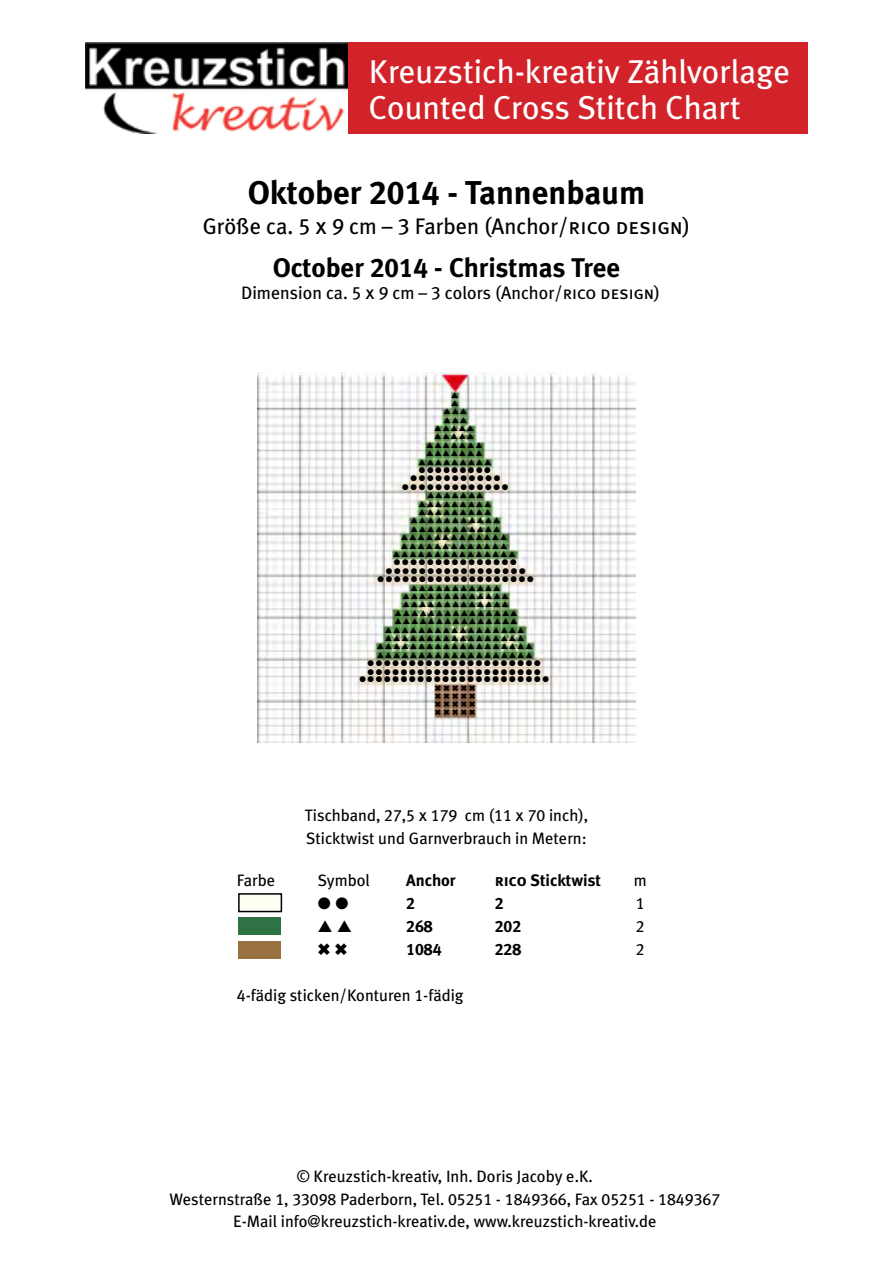
<style>
.page{position:relative;width:893px;height:1263px;background:#fff}
.page>*{position:absolute;margin:0;border:0;box-sizing:border-box;transform-origin:0 0}
.t1{font:33px/36px "Meta Plus";color:#fff}
.t2{font:700 33px "Meta Plus";color:#000}
.t3{font:700 27px "Meta Plus";color:#000}
.t4{font:22.5px "Meta Plus";color:#000}
.t5{font:18px "Meta Plus";color:#000}
.t6{font:16.5px/22.5px "Meta Plus";color:#000;text-align:center}
.t7{font:700 16.5px "Meta Plus";color:#000}
.t8{font:16.5px "Meta Plus Bold Caps";color:#000}
.t9{font:16.5px "Meta Plus Book Caps";color:#000}
.t10{font:8.25px "Zapf Dingbats ITC";color:#000}
.s1{font-family:"Meta Plus Bold Caps";font-weight:400}
.s2{font-family:"Meta Plus Book Caps"}
</style>
<div class="page">
<div style="left:85px;top:43px;width:723px;height:91px;background:#d2232a"></div>
<div style="left:85px;top:43px;width:262px;height:94px;background:#fff"></div>
<img style="left:85px;top:43px;width:262px;height:90px">
<img style="left:257px;top:372px;width:378px;height:371px">
<div style="left:238px;top:941px;width:43px;height:17px;background:#9a7141"></div>
<div style="left:238px;top:917px;width:43px;height:18px;background:#2f7244"></div>
<div style="left:239px;top:894px;width:42px;height:17px;background:#fffef2"></div>
<div style="left:238px;top:893px;width:44px;height:19px;border:2px solid #000"></div>
<svg style="left:435px;top:685px;width:40px;height:30px"></svg>
<svg style="left:451px;top:392px;width:7px;height:14px"></svg>
<h1 class="t1" style="left:369px;top:54px;width:423px">Kreuzstich-kreativ Zählvorlage<br>Counted Cross Stitch Chart</h1>
<h1 class="t2" style="left:248px;top:174px;width:399px">Oktober <span class="s1">2014</span> - Tannenbaum</h1>
<h3 class="t4" style="left:203px;top:213px;width:489px">Größe ca. <span class="s2">5 x 9</span> cm – <span class="s2">3</span> Farben (Anchor/<span class="s2">rico design</span>)</h3>
<h2 class="t3" style="left:273px;top:251px;width:349px">October <span class="s1">2014</span> - Christmas Tree</h2>
<h3 class="t5" style="left:241px;top:282px;width:421px">Dimension ca. <span class="s2">5 x 9</span> cm <span class="s2">– 3</span> colors (Anchor/<span class="s2">rico design)</span></h3>
<p class="t10" style="left:443px;top:408px;width:25px">▲▲▲</p>
<p class="t10" style="left:443px;top:416px;width:25px">▲▲▲</p>
<p class="t10" style="left:434px;top:424px;width:42px">▲▲▲▲▲</p>
<p class="t10" style="left:434px;top:433px;width:42px">▲▲▲▲▲</p>
<p class="t10" style="left:426px;top:441px;width:58px">▲▲▲▲▲▲▲</p>
<p class="t10" style="left:426px;top:450px;width:58px">▲▲▲▲▲▲▲</p>
<p class="t10" style="left:419px;top:458px;width:74px">▲▲▲▲▲▲▲▲▲</p>
<p class="t10" style="left:419px;top:466px;width:73px">●●●●●●●●●</p>
<p class="t10" style="left:411px;top:475px;width:91px">●●●●●●●●●●●</p>
<p class="t10" style="left:402px;top:483px;width:108px">●●●●●●●●●●●●●</p>
<p class="t10" style="left:427px;top:492px;width:58px">▲▲▲▲▲▲▲</p>
<p class="t10" style="left:419px;top:500px;width:74px">▲▲▲▲▲▲▲▲▲</p>
<p class="t10" style="left:419px;top:508px;width:74px">▲▲▲▲▲▲▲▲▲</p>
<p class="t10" style="left:411px;top:517px;width:92px">▲▲▲▲▲▲▲▲▲▲▲</p>
<p class="t10" style="left:411px;top:525px;width:92px">▲▲▲▲▲▲▲▲▲▲▲</p>
<p class="t10" style="left:401px;top:534px;width:108px">▲▲▲▲▲▲▲▲▲▲▲▲▲</p>
<p class="t10" style="left:401px;top:542px;width:108px">▲▲▲▲▲▲▲▲▲▲▲▲▲</p>
<p class="t10" style="left:393px;top:550px;width:125px">▲▲▲▲▲▲▲▲▲▲▲▲▲▲▲</p>
<p class="t10" style="left:394px;top:559px;width:125px">●●●●●●●●●●●●●●●</p>
<p class="t10" style="left:386px;top:567px;width:141px">●●●●●●●●●●●●●●●●●</p>
<p class="t10" style="left:377px;top:576px;width:158px">●●●●●●●●●●●●●●●●●●●</p>
<p class="t10" style="left:411px;top:584px;width:92px">▲▲▲▲▲▲▲▲▲▲▲</p>
<p class="t10" style="left:402px;top:592px;width:108px">▲▲▲▲▲▲▲▲▲▲▲▲▲</p>
<p class="t10" style="left:402px;top:601px;width:108px">▲▲▲▲▲▲▲▲▲▲▲▲▲</p>
<p class="t10" style="left:395px;top:609px;width:125px">▲▲▲▲▲▲▲▲▲▲▲▲▲▲▲</p>
<p class="t10" style="left:395px;top:617px;width:125px">▲▲▲▲▲▲▲▲▲▲▲▲▲▲▲</p>
<p class="t10" style="left:385px;top:626px;width:141px">▲▲▲▲▲▲▲▲▲▲▲▲▲▲▲▲▲</p>
<p class="t10" style="left:385px;top:634px;width:141px">▲▲▲▲▲▲▲▲▲▲▲▲▲▲▲▲▲</p>
<p class="t10" style="left:377px;top:643px;width:158px">▲▲▲▲▲▲▲▲▲▲▲▲▲▲▲▲▲▲▲</p>
<p class="t10" style="left:377px;top:651px;width:158px">▲▲▲▲▲▲▲▲▲▲▲▲▲▲▲▲▲▲▲</p>
<p class="t10" style="left:367px;top:659px;width:175px">●●●●●●●●●●●●●●●●●●●●●</p>
<p class="t10" style="left:367px;top:668px;width:175px">●●●●●●●●●●●●●●●●●●●●●</p>
<p class="t10" style="left:359px;top:676px;width:191px">●●●●●●●●●●●●●●●●●●●●●●●</p>
<h3 class="t6" style="left:305px;top:804px;width:285px;text-align:left">Tischband, <span class="s2">27,5 x 179</span> cm <span class="s2">(11 x 70</span> inch<span class="s2">),<br></span>Sticktwist und Garnverbrauch in Metern:</h3>
<h3 class="t6" style="left:237px;top:869px;width:40px">Farbe</h3>
<h3 class="t6" style="left:318px;top:869px;width:54px">Symbol</h3>
<h3 class="t7" style="left:406px;top:870px;width:51px">Anchor</h3>
<h3 class="t7" style="left:495px;top:870px;width:108px"><span class="s1">rico</span> Sticktwist</h3>
<h3 class="t6" style="left:634px;top:869px;width:15px">m</h3>
<h3 class="t8" style="left:406px;top:893px;width:10px">2</h3>
<h3 class="t8" style="left:495px;top:893px;width:10px">2</h3>
<h3 class="t9" style="left:636px;top:893px;width:10px">1</h3>
<h3 class="t8" style="left:406px;top:916px;width:28px">268</h3>
<h3 class="t8" style="left:495px;top:916px;width:28px">202</h3>
<h3 class="t9" style="left:636px;top:916px;width:10px">2</h3>
<h3 class="t8" style="left:406px;top:939px;width:37px">1084</h3>
<h3 class="t8" style="left:495px;top:939px;width:28px">228</h3>
<h3 class="t9" style="left:636px;top:939px;width:10px">2</h3>
<h3 class="t6" style="left:237px;top:984px;width:228px"><span class="s2">4</span>-fädig sticken/Konturen <span class="s2">1-</span>fädig</h3>
<h3 class="t6" style="left:170px;top:1165px;width:552px">© Kreuzstich-kreativ, Inh. Doris Jacoby e.K.<br>Westernstraße <span class="s2">1</span>, <span class="s2">33098</span> Paderborn, Tel. <span class="s2">05251 - 1849366</span>, Fax <span class="s2">05251 - 1849367<br></span>E-Mail info@kreuzstich-kreativ.de, www.kreuzstich-kreativ.de</h3>
</div>
